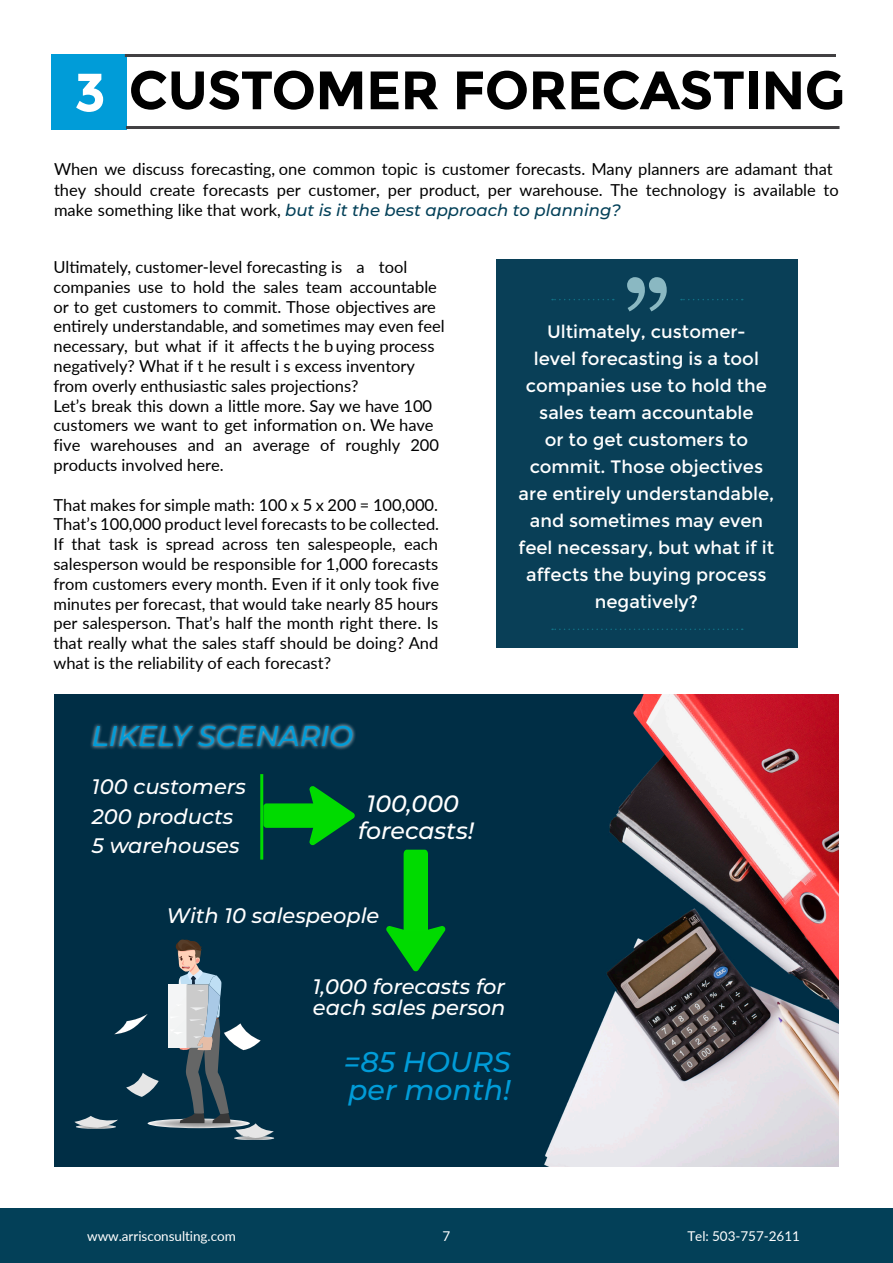
<style>
.page{position:relative;width:893px;height:1263px;background:#fff}
.page>*{position:absolute;margin:0;border:0;box-sizing:border-box;transform-origin:0 0}
.t1{font:700 54px "Montserrat";letter-spacing:-.015em;color:#000}
.t2{font:italic 500 28.5px/27.9px "Montserrat";color:#009cd8}
.t3{font:italic 500 23.7px "Montserrat";color:#fff}
.t4{font:italic 500 21px/21px "Montserrat";color:#fff}
._07_Quotes{font:18px/27px "Montserrat";color:#fff;text-align:center}
.t5{font:16.5px/19.8px "Lato";color:#000}
.t6{font:13.5px "Lato";letter-spacing:-.005em;color:#fff}
.s1{color:#fff}
.s2{font-family:"Montserrat";font-weight:500;font-style:italic;color:#034058}
</style>
<div class="page">
<img style="left:54px;top:695px;width:785px;height:471px">
<div style="left:51px;top:54px;width:75px;height:75px;background:#009cd8"></div>
<hr style="left:125px;top:54px;width:711px;height:3px;background:#414042">
<hr style="left:126px;top:126px;width:713px;height:3px;background:#414042">
<div style="left:496px;top:260px;width:301px;height:388px;background:#093f57"></div>
<svg style="left:627px;top:277px;width:40px;height:34px"></svg>
<svg style="left:552px;top:299px;width:62px;height:1px"></svg>
<svg style="left:681px;top:299px;width:62px;height:1px"></svg>
<svg style="left:552px;top:629px;width:191px;height:1px"></svg>
<div style="left:90px;top:722px;width:266px;height:28px;background:#fff;opacity:.75"></div>
<hr style="left:260px;top:774px;width:3px;height:86px;background:#00dc00">
<img style="left:148px;top:1118px;width:22px;height:10px">
<div style="left:168px;top:984px;width:18px;height:64px;background:#f3f4f4"></div>
<svg style="left:114px;top:1013px;width:34px;height:21px"></svg>
<svg style="left:126px;top:1073px;width:33px;height:24px"></svg>
<img style="left:76px;top:1128px;width:40px;height:1px">
<svg style="left:74px;top:1116px;width:44px;height:12px"></svg>
<svg style="left:170px;top:938px;width:104px;height:202px;background:#3f5c6b"></svg>
<div style="left:264px;top:804px;width:60px;height:23px;background:#00db00;border-radius:2px"></div>
<div style="left:263px;top:803px;width:61px;height:25px;border:2px solid #00dc00;border-radius:2px"></div>
<svg style="left:308px;top:784px;width:48px;height:61px;background:#008721"></svg>
<svg style="left:386px;top:849px;width:61px;height:124px;background:#007a26"></svg>
<div style="left:0;top:1209px;width:893px;height:54px;background:#034058"></div>
<p class="t1" style="left:74px;top:58px;width:772px"><span class="s1">3</span> CUSTOMER FORECASTING</p>
<p class="t5" style="left:54px;top:158px;width:786px;line-height:20.4px">When we discuss forecasting, one common topic is customer forecasts. Many planners are adamant that they should create forecasts per customer, per product, per warehouse. The technology is available to make something like that work, <span class="s2">but is it the best approach to planning?</span></p>
<p class="t5" style="left:53px;top:256px;width:393px">Ultimately, customer-level forecasting is a tool companies use to hold the sales team accountable or to get customers to commit. Those objectives are entirely understandable, and sometimes may even feel necessary, but what if it affects t he b uying process negatively? What if t he result i s excess inventory from overly enthusiastic sales projections?<br>Let’s break this down a little more. Say we have 100 customers we want to get information on. We have five warehouses and an average of roughly 200 products involved here.</p>
<p class="t5" style="left:53px;top:494px;width:387px;text-align:justify">That makes for simple math: 100 x 5 x 200 = 100,000.<br>That’s 100,000 product level forecasts to be collected.<br>If that task is spread across ten salespeople, each salesperson would be responsible for 1,000 forecasts from customers every month. Even if it only took five minutes per forecast, that would take nearly 85 hours per salesperson. That’s half the month right there. Is that really what the sales staff should be doing? And what is the reliability of each forecast?</p>
<p class="t2" style="left:92px;top:721px;width:263px">LIKELY SCENARIO</p>
<p class="t4" style="left:92px;top:776px;width:155px">100 customers</p>
<p class="t4" style="left:92px;top:805px;width:143px">200 products</p>
<p class="t4" style="left:92px;top:834px;width:149px">5 warehouses</p>
<p class="t3" style="left:367px;top:787px;width:94px">100,000</p>
<p class="t3" style="left:358px;top:814px;width:118px">forecasts!</p>
<p class="t4" style="left:167px;top:905px;width:214px">With 10 salespeople</p>
<p class="_07_Quotes" style="left:518px;top:318px;width:257px">Ultimately, customer-<br>level forecasting is a tool companies use to hold the sales team accountable<br>or to get customers to commit. Those objectives are entirely understandable, and sometimes may even feel necessary, but what if it affects the buying process negatively?</p>
<p class="t4" style="left:313px;top:975px;width:194px">1,000 forecasts for each sales person</p>
<p class="t2" style="left:344px;top:1046px;width:169px">=85 HOURS per month!</p>
<p class="t6" style="left:87px;top:1226px;width:150px">www.arrisconsulting.com</p>
<p class="t6" style="left:442px;top:1226px;width:9px">7</p>
<p class="t6" style="left:687px;top:1226px;width:114px">Tel: 503-757-2611</p>
</div>
